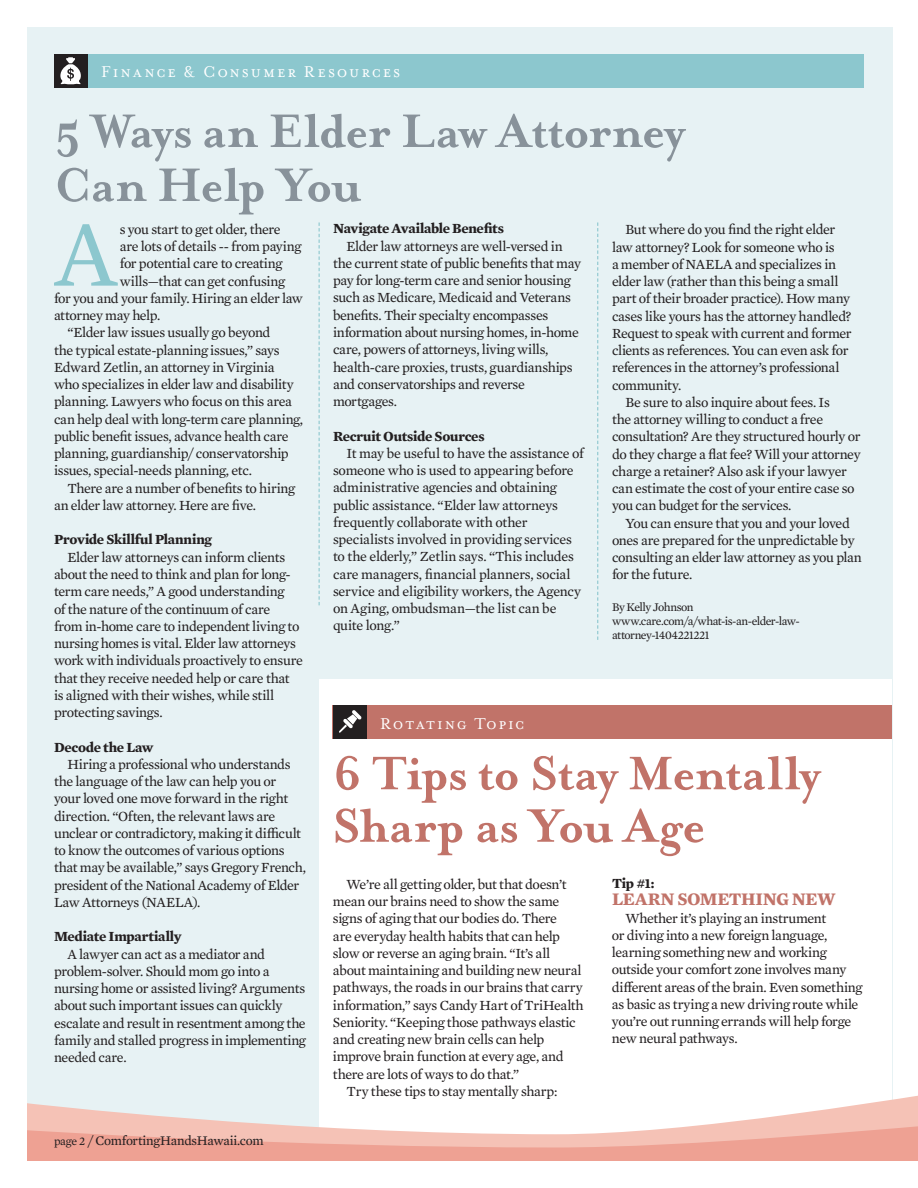
<style>
.page{position:relative;width:918px;height:1188px;background:#fff}
.page>*{position:absolute;margin:0;border:0;box-sizing:border-box;transform-origin:0 0}
.t1{font:95.55px "Mercury Text G2";color:#8cc7ce}
.t2{font:700 54px/54px "Mrs Eaves";letter-spacing:-.015em;color:#88929a}
.t3{font:700 54px/52.5px "Mrs Eaves";letter-spacing:-.01em;color:#c17369}
.t4{font:18px "Mrs Eaves Small Caps";letter-spacing:.105em;color:#fff}
.t5{font:700 18px "Mercury Text G2";letter-spacing:-.02em;color:#c17369}
.t6{font:14.25px/17.2px "Mercury Text G2";letter-spacing:-.025em;color:#231f20}
.t7{font:700 14.25px "Mercury Text G2";letter-spacing:-.02em;color:#231f20}
.t8{font:13.5px "Mercury Text G2";letter-spacing:-.02em;color:#231f20}
.t9{font:12px/14.4px "Mercury Text G2";letter-spacing:-.04em;color:#231f20}
.s1{font-size:12px}
</style>
<div class="page">
<div style="left:27px;top:27px;width:865px;height:1134px;background:#e7f2f4"></div>
<div style="left:319px;top:679px;width:573px;height:482px;background:#fff"></div>
<svg style="left:27px;top:1074px;width:891px;height:87px"></svg>
<svg style="left:597px;top:222px;width:1px;height:418px"></svg>
<svg style="left:319px;top:222px;width:1px;height:383px"></svg>
<div style="left:54px;top:54px;width:810px;height:34px;background:#8cc7ce"></div>
<div style="left:54px;top:54px;width:34px;height:34px;background:#231f20"></div>
<svg style="left:60px;top:57px;width:21px;height:27px"></svg>
<div style="left:333px;top:705px;width:559px;height:34px;background:#c17369"></div>
<div style="left:333px;top:705px;width:34px;height:34px;background:#231f20"></div>
<svg style="left:339px;top:710px;width:23px;height:23px"></svg>
<p class="t4" style="left:101px;top:63px;width:301px">Finance &amp; Consumer Resources</p>
<h2 class="t2" style="left:54px;top:105px;width:632px">5 Ways an Elder Law Attorney<br>Can Help You</h2>
<h1 class="t1" style="left:54px;top:185px;width:65px">A</h1>
<p class="t6" style="left:120px;top:220px;width:162px">s you start to get older, there</p>
<p class="t6" style="left:120px;top:237px;width:183px">are lots of details -- from paying</p>
<p class="t6" style="left:120px;top:254px;width:164px">for potential care to creating</p>
<p class="t6" style="left:120px;top:272px;width:167px">wills—that can get confusing</p>
<p class="t6" style="left:54px;top:289px;width:251px">for you and your family. Hiring an elder law</p>
<p class="t6" style="left:54px;top:306px;width:108px">attorney may help.</p>
<p class="t6" style="left:68px;top:323px;width:205px">“Elder law issues usually go beyond</p>
<p class="t6" style="left:54px;top:341px;width:227px">the typical estate-planning issues,” says</p>
<p class="t6" style="left:54px;top:358px;width:222px">Edward Zetlin, an attorney in Virginia</p>
<p class="t6" style="left:54px;top:375px;width:241px">who specializes in elder law and disability</p>
<p class="t6" style="left:54px;top:392px;width:239px">planning. Lawyers who focus on this area</p>
<p class="t6" style="left:54px;top:410px;width:251px">can help deal with long-term care planning,</p>
<p class="t6" style="left:54px;top:427px;width:236px">public benefit issues, advance health care</p>
<p class="t6" style="left:54px;top:444px;width:236px">planning, guardianship/ conservatorship</p>
<p class="t6" style="left:54px;top:461px;width:199px">issues, special-needs planning, etc.</p>
<p class="t6" style="left:68px;top:479px;width:229px">There are a number of benefits to hiring</p>
<p class="t6" style="left:54px;top:496px;width:204px">an elder law attorney. Here are five.</p>
<p class="t7" style="left:54px;top:529px;width:160px">Provide Skillful Planning</p>
<p class="t6" style="left:54px;top:548px;width:250px;text-indent:14px">Elder law attorneys can inform clients about the need to think and plan for long&shy;term care needs,” A good understanding<br>of the nature of the continuum of care<br>from in-home care to independent living to nursing homes is vital. Elder law attorneys work with individuals proactively to ensure that they receive needed help or care that<br>is aligned with their wishes, while still protecting savings.</p>
<p class="t7" style="left:54px;top:736px;width:101px">Decode the Law</p>
<p class="t6" style="left:54px;top:755px;width:254px;text-indent:14px">Hiring a professional who understands the language of the law can help you or your loved one move forward in the right direction. “Often, the relevant laws are unclear or contradictory, making it difficult to know the outcomes of various options that may be available,” says Gregory French, president of the National Academy of Elder Law Attorneys (NAELA).</p>
<p class="t7" style="left:54px;top:926px;width:129px">Mediate Impartially</p>
<p class="t6" style="left:54px;top:945px;width:253px;text-indent:14px">A lawyer can act as a mediator and problem-solver. Should mom go into a nursing home or assisted living? Arguments about such important issues can quickly escalate and result in resentment among the family and stalled progress in implementing needed care.</p>
<p class="t8" style="left:54px;top:1131px;width:211px"><span class="s1">page 2</span> / ComfortingHandsHawaii.com</p>
<p class="t7" style="left:333px;top:218px;width:173px">Navigate Available Benefits</p>
<p class="t6" style="left:333px;top:237px;width:249px;text-indent:14px">Elder law attorneys are well-versed in the current state of public benefits that may pay for long-term care and senior housing such as Medicare, Medicaid and Veterans benefits. Their specialty encompasses information about nursing homes, in-home care, powers of attorneys, living wills, health-care proxies, trusts, guardianships and conservatorships and reverse mortgages.</p>
<p class="t7" style="left:333px;top:425px;width:153px">Recruit Outside Sources</p>
<p class="t6" style="left:333px;top:444px;width:252px;text-indent:14px">It may be useful to have the assistance of someone who is used to appearing before administrative agencies and obtaining public assistance. “Elder law attorneys frequently collaborate with other specialists involved in providing services to the elderly,” Zetlin says. “This includes care managers, financial planners, social service and eligibility workers, the Agency on Aging, ombudsman—the list can be quite long.”</p>
<p class="t6" style="left:626px;top:220px;width:211px">But where do you find the right elder</p>
<p class="t6" style="left:612px;top:237px;width:224px">law attorney? Look for someone who is</p>
<p class="t6" style="left:612px;top:255px;width:226px">a member of NAELA and specializes in</p>
<p class="t6" style="left:612px;top:272px;width:228px">elder law (rather than this being a small</p>
<p class="t6" style="left:612px;top:289px;width:240px">part of their broader practice). How many</p>
<p class="t6" style="left:612px;top:306px;width:241px">cases like yours has the attorney handled?</p>
<p class="t6" style="left:612px;top:324px;width:241px">Request to speak with current and former</p>
<p class="t6" style="left:612px;top:341px;width:238px">clients as references. You can even ask for</p>
<p class="t6" style="left:612px;top:358px;width:229px">references in the attorney’s professional</p>
<p class="t6" style="left:612px;top:376px;width:71px">community.</p>
<p class="t6" style="left:626px;top:393px;width:206px">Be sure to also inquire about fees. Is</p>
<p class="t6" style="left:612px;top:410px;width:213px">the attorney willing to conduct a free</p>
<p class="t6" style="left:612px;top:427px;width:250px">consultation? Are they structured hourly or</p>
<p class="t6" style="left:612px;top:445px;width:250px">do they charge a flat fee? Will your attorney</p>
<p class="t6" style="left:612px;top:462px;width:236px">charge a retainer? Also ask if your lawyer</p>
<p class="t6" style="left:612px;top:479px;width:244px">can estimate the cost of your entire case so</p>
<p class="t6" style="left:612px;top:496px;width:181px">you can budget for the services.</p>
<p class="t6" style="left:626px;top:514px;width:226px">You can ensure that you and your loved</p>
<p class="t6" style="left:612px;top:531px;width:244px">ones are prepared for the unpredictable by</p>
<p class="t6" style="left:612px;top:548px;width:251px">consulting an elder law attorney as you plan</p>
<p class="t6" style="left:612px;top:565px;width:82px">for the future.</p>
<p class="t9" style="left:612px;top:599px;width:189px">By Kelly Johnson www.care.com/a/what-is-an-elder-law&shy;attorney-1404221221</p>
<p class="t4" style="left:380px;top:714px;width:146px">Rotating Topic</p>
<h2 class="t3" style="left:333px;top:748px;width:488px">6 Tips to Stay Mentally<br>Sharp as You Age</h2>
<p class="t6" style="left:346px;top:875px;width:222px">We’re all getting older, but that doesn’t</p>
<p class="t6" style="left:333px;top:892px;width:228px">mean our brains need to show the same</p>
<p class="t6" style="left:333px;top:909px;width:225px">signs of aging that our bodies do. There</p>
<p class="t6" style="left:333px;top:927px;width:229px">are everyday health habits that can help</p>
<p class="t6" style="left:333px;top:944px;width:219px">slow or reverse an aging brain. “It’s all</p>
<p class="t6" style="left:333px;top:961px;width:250px">about maintaining and building new neural</p>
<p class="t6" style="left:333px;top:978px;width:251px">pathways, the roads in our brains that carry</p>
<p class="t6" style="left:333px;top:996px;width:252px">information,” says Candy Hart of TriHealth</p>
<p class="t6" style="left:333px;top:1013px;width:244px">Seniority. “Keeping those pathways elastic</p>
<p class="t6" style="left:333px;top:1030px;width:213px">and creating new brain cells can help</p>
<p class="t6" style="left:333px;top:1047px;width:232px">improve brain function at every age, and</p>
<p class="t6" style="left:333px;top:1065px;width:188px">there are lots of ways to do that.”</p>
<p class="t6" style="left:346px;top:1082px;width:212px">Try these tips to stay mentally sharp:</p>
<p class="t7" style="left:612px;top:873px;width:44px">Tip #1:</p>
<p class="t5" style="left:612px;top:886px;width:225px">LEARN SOMETHING NEW</p>
<p class="t6" style="left:612px;top:909px;width:252px;text-indent:14px">Whether it’s playing an instrument<br>or diving into a new foreign language, learning something new and working outside your comfort zone involves many different areas of the brain. Even something as basic as trying a new driving route while you’re out running errands will help forge new neural pathways.</p>
</div>
